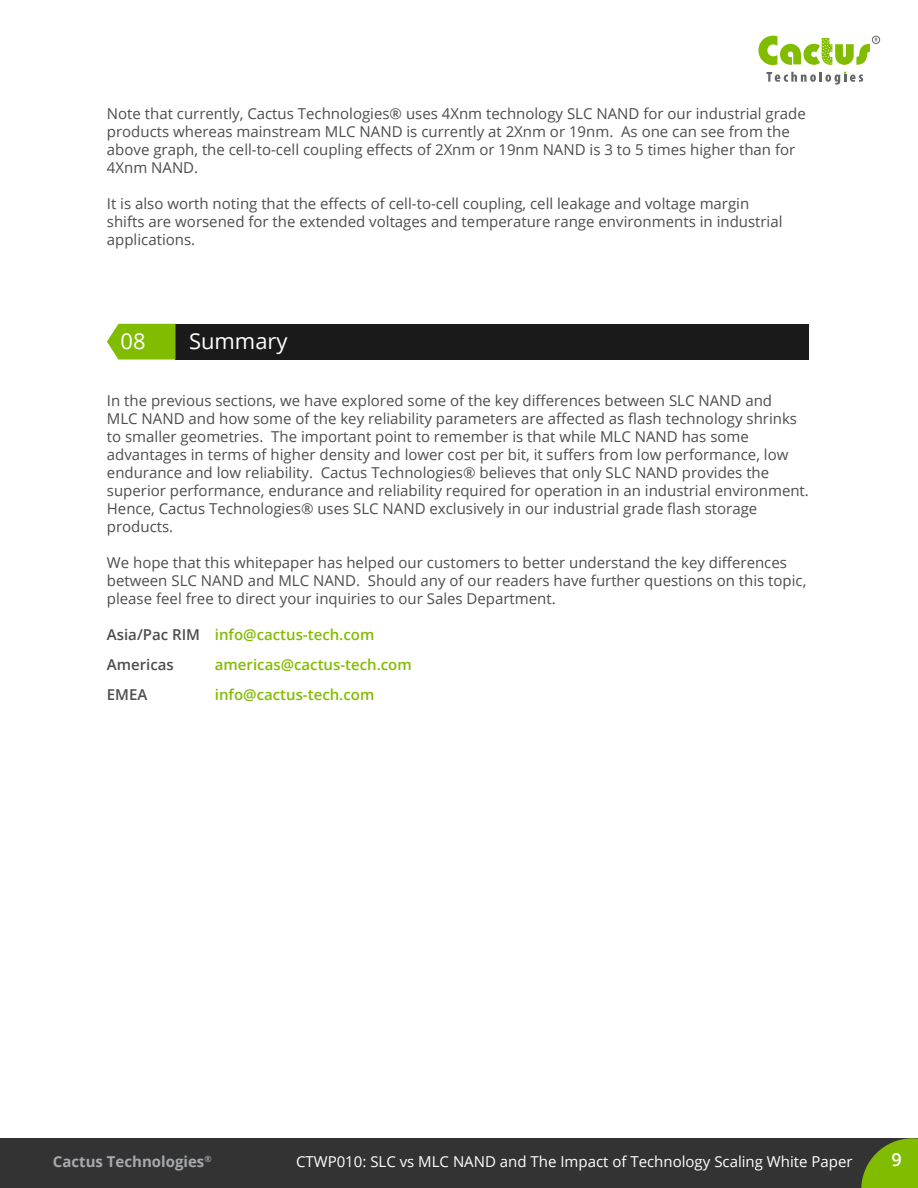
<style>
.page{position:relative;width:918px;height:1188px;background:#fff}
.page>*{position:absolute;margin:0;border:0;box-sizing:border-box;transform-origin:0 0}
.t1{font:21.9px "Open Sans";color:#fff}
.t2{font:600 18px "Open Sans";color:#fff}
.t3{font:15px/18px "Open Sans";color:#4d4d4f}
.t4{font:600 15px/30px "Open Sans";color:#82bc00}
.t5{font:15px "Open Sans";color:#fff}
.t6{font:700 15px "Open Sans";color:#a7a9ac}
.t7{font:600 15px "Open Sans";color:#4d4d4f}
.t8{font:600 8.7px "Open Sans";color:#a7a9ac}
.s1{color:#4d4d4f}
</style>
<div class="page">
<div style="left:0;top:1138px;width:918px;height:50px;background:#333"></div>
<svg style="left:861px;top:1138px;width:57px;height:50px"></svg>
<svg style="left:767px;top:72px;width:96px;height:13px"></svg>
<svg style="left:758px;top:36px;width:120px;height:29px"></svg>
<div style="left:872px;top:36px;width:8px;height:8px;border:1px solid #646569;border-radius:50%"></div>
<div style="left:175px;top:324px;width:634px;height:36px;background:#1a1a1a"></div>
<svg style="left:107px;top:324px;width:68px;height:36px;background:#8dc218"></svg>
<p class="t3" style="left:107px;top:105px;width:700px">Note that currently, Cactus Technologies® uses 4Xnm technology SLC NAND for our industrial grade products whereas mainstream MLC NAND is currently at 2Xnm or 19nm. As one can see from the above graph, the cell-to-cell coupling effects of 2Xnm or 19nm NAND is 3 to 5 times higher than for 4Xnm NAND.</p>
<p class="t3" style="left:107px;top:195px;width:677px">It is also worth noting that the effects of cell-to-cell coupling, cell leakage and voltage margin shifts are worsened for the extended voltages and temperature range environments in industrial applications.</p>
<h1 class="t1" style="left:121px;top:326px;width:27px">08</h1>
<h1 class="t1" style="left:189px;top:326px;width:100px">Summary</h1>
<p class="t3" style="left:107px;top:391px;width:704px">In the previous sections, we have explored some of the key differences between SLC NAND and<br>MLC NAND and how some of the key reliability parameters are affected as flash technology shrinks to smaller geometries. The important point to remember is that while MLC NAND has some advantages in terms of higher density and lower cost per bit, it suffers from low performance, low endurance and low reliability. Cactus Technologies® believes that only SLC NAND provides the superior performance, endurance and reliability required for operation in an industrial environment.<br>Hence, Cactus Technologies® uses SLC NAND exclusively in our industrial grade flash storage products.</p>
<p class="t3" style="left:107px;top:553px;width:701px">We hope that this whitepaper has helped our customers to better understand the key differences between SLC NAND and MLC NAND. Should any of our readers have further questions on this topic, please feel free to direct your inquiries to our Sales Department.</p>
<p class="t4" style="left:107px;top:619px;width:269px"><span class="s1">Asia/Pac RIM</span> info@cactus-tech.com<br><span class="s1">Americas</span></p>
<p class="t4" style="left:215px;top:649px;width:198px">americas@cactus-tech.com</p>
<p class="t7" style="left:107px;top:684px;width:42px">EMEA</p>
<p class="t4" style="left:215px;top:679px;width:161px">info@cactus-tech.com</p>
<p class="t8" style="left:204px;top:1152px;width:9px">®</p>
<p class="t2" style="left:891px;top:1148px;width:12px">9</p>
<p class="t6" style="left:53px;top:1151px;width:153px">Cactus Technologies</p>
<p class="t5" style="left:296px;top:1151px;width:558px">CTWP010: SLC vs MLC NAND and The Impact of Technology Scaling White Paper</p>
</div>
